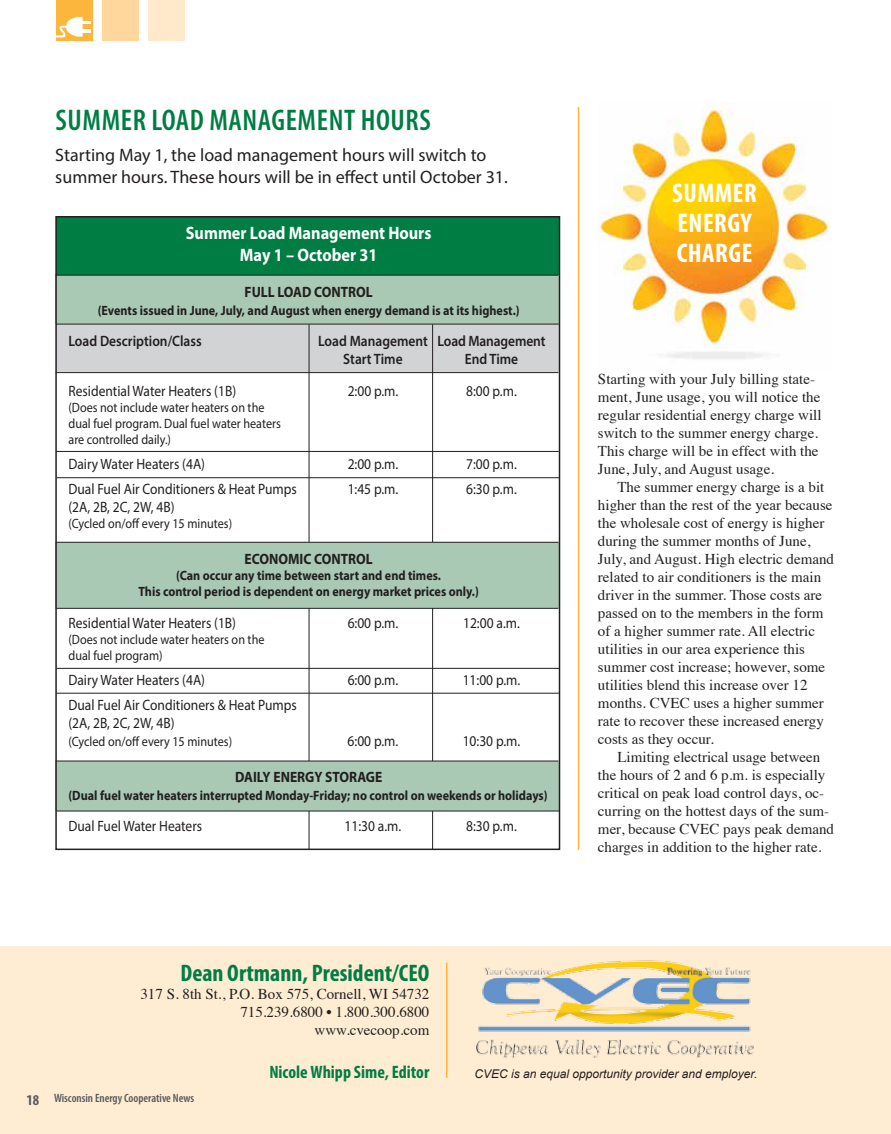
<style>
.page{position:relative;width:891px;height:1134px;background:#fff}
.page>*{position:absolute;margin:0;border:0;box-sizing:border-box;transform-origin:0 0}
.t1{font:600 condensed 30px "Myriad Pro";letter-spacing:.02em;color:#007d43}
.t2{font:700 condensed 27px/30px "Myriad Pro";letter-spacing:.02em;color:#fff}
.t3{font:700 condensed 24px "Myriad Pro";color:#007d43}
.t4{font:18px/21.6px "Myriad Pro";color:#231f20}
.t5{font:700 18px/21.6px "Myriad Pro";color:#fff;text-align:center;scale:.9 1}
.t6{font:700 condensed 18px "Myriad Pro";color:#007d43}
.t7{font:15px/18px "Times";color:#231f20}
.t8{font:15px/18px "Myriad Pro";color:#231f20;scale:.9 1}
.t9{font:600 15px/18px "Myriad Pro";color:#231f20;scale:.9 1}
.t10{font:700 15px "Myriad Pro";color:#231f20;scale:.9 1}
.t11{font:700 13.5px/16.2px "Myriad Pro";color:#231f20;text-align:center;scale:.9 1}
.t12{font:13.5px/16.2px "Myriad Pro";color:#231f20;scale:.9 1}
.t13{font:italic 12px "Arial";color:#231f20}
.t14{font:600 condensed 12px "Myriad Pro";color:#58595b}
.s1{font-weight:700;font-size:15px}
</style>
<div class="page">
<div style="left:0;top:946px;width:891px;height:188px;background:#ffedd3"></div>
<div style="left:56px;top:0;width:37px;height:40px;background:#fcb53d"></div>
<div style="left:102px;top:0;width:37px;height:40px;background:#ffd79c"></div>
<div style="left:148px;top:0;width:37px;height:40px;background:#ffe9ca"></div>
<hr style="left:446px;top:963px;width:2px;height:115px;background:#fcb53d">
<svg style="left:56px;top:17px;width:35px;height:21px"></svg>
<img style="left:476px;top:960px;width:278px;height:98px">
<div style="left:56px;top:324px;width:503px;height:48px;background:#d1d3d4"></div>
<hr style="left:309px;top:324px;width:1px;height:526px;background:#231f20">
<hr style="left:432px;top:324px;width:1px;height:526px;background:#231f20">
<div style="left:55px;top:761px;width:504px;height:50px;background:#aac9b4"></div>
<div style="left:55px;top:543px;width:504px;height:65px;background:#aac9b4"></div>
<div style="left:56px;top:275px;width:503px;height:49px;background:#aac9b4"></div>
<div style="left:56px;top:217px;width:504px;height:58px;background:#007d43"></div>
<div style="left:55px;top:216px;width:505px;height:634px;border:2px solid #231f20"></div>
<hr style="left:56px;top:451px;width:503px;height:1px;background:#231f20">
<hr style="left:56px;top:477px;width:503px;height:1px;background:#231f20">
<hr style="left:56px;top:668px;width:503px;height:1px;background:#231f20">
<hr style="left:56px;top:693px;width:503px;height:1px;background:#231f20">
<hr style="left:56px;top:542px;width:502px;height:1px;background:#231f20">
<hr style="left:56px;top:608px;width:502px;height:1px;background:#231f20">
<hr style="left:56px;top:761px;width:502px;height:1px;background:#231f20">
<hr style="left:56px;top:811px;width:503px;height:1px;background:#231f20">
<hr style="left:56px;top:372px;width:502px;height:1px;background:#231f20">
<hr style="left:56px;top:324px;width:503px;height:1px;background:#231f20">
<hr style="left:56px;top:275px;width:502px;height:1px;background:#231f20">
<hr style="left:578px;top:107px;width:1px;height:743px;background:#fcb53d">
<img style="left:598px;top:103px;width:233px;height:256px">
<h1 class="t1" style="left:56px;top:101px;width:377px">SUMMER LOAD MANAGEMENT HOURS</h1>
<p class="t4" style="left:55px;top:144px;width:454px">Starting May 1, the load management hours will switch to summer hours. These hours will be in effect until October 31.</p>
<p class="t5" style="left:186px;top:222px;width:274px">Summer Load Management Hours<br>May 1 – October 31</p>
<p class="t10" style="left:245px;top:282px;width:144px">FULL LOAD CONTROL</p>
<p class="t11" style="left:98px;top:302px;width:470px">(Events issued in June, July, and August when energy demand is at its highest.)</p>
<p class="t9" style="left:68px;top:332px;width:150px">Load Description/Class</p>
<p class="t9" style="left:343px;top:332px;width:226px;text-indent:-25px">Load Management Load Management<br>Start Time</p>
<p class="t9" style="left:465px;top:350px;width:61px">End Time</p>
<p class="t8" style="left:69px;top:381px;width:188px">Residential Water Heaters (1B)</p>
<p class="t8" style="left:348px;top:381px;width:58px">2:00 p.m.</p>
<p class="t8" style="left:466px;top:381px;width:58px">8:00 p.m.</p>
<p class="t12" style="left:68px;top:399px;width:238px">(Does not include water heaters on the dual fuel program. Dual fuel water heaters are controlled daily.)</p>
<p class="t8" style="left:68px;top:455px;width:153px">Dairy Water Heaters (4A)</p>
<p class="t8" style="left:348px;top:455px;width:58px">2:00 p.m.</p>
<p class="t8" style="left:466px;top:455px;width:58px">7:00 p.m.</p>
<p class="t8" style="left:68px;top:480px;width:255px">Dual Fuel Air Conditioners &amp; Heat Pumps</p>
<p class="t8" style="left:348px;top:480px;width:58px">1:45 p.m.</p>
<p class="t8" style="left:466px;top:480px;width:58px">6:30 p.m.</p>
<p class="t8" style="left:68px;top:498px;width:119px">(2A, 2B, 2C, 2W, 4B)</p>
<p class="t12" style="left:68px;top:515px;width:183px">(Cycled on/off every 15 minutes)</p>
<p class="t10" style="left:245px;top:549px;width:144px">ECONOMIC CONTROL</p>
<p class="t11" style="left:138px;top:567px;width:380px">(Can occur any time between start and end times.<br>This control period is dependent on energy market prices only.)</p>
<p class="t8" style="left:68px;top:614px;width:188px">Residential Water Heaters (1B)</p>
<p class="t8" style="left:348px;top:614px;width:58px">6:00 p.m.</p>
<p class="t8" style="left:463px;top:614px;width:65px">12:00 a.m.</p>
<p class="t12" style="left:68px;top:631px;width:219px">(Does not include water heaters on the dual fuel program)</p>
<p class="t8" style="left:68px;top:671px;width:153px">Dairy Water Heaters (4A)</p>
<p class="t8" style="left:348px;top:671px;width:58px">6:00 p.m.</p>
<p class="t8" style="left:463px;top:671px;width:65px">11:00 p.m.</p>
<p class="t8" style="left:68px;top:696px;width:255px">Dual Fuel Air Conditioners &amp; Heat Pumps (2A, 2B, 2C, 2W, 4B)</p>
<p class="t12" style="left:68px;top:733px;width:183px">(Cycled on/off every 15 minutes)</p>
<p class="t8" style="left:348px;top:732px;width:58px">6:00 p.m.</p>
<p class="t8" style="left:463px;top:732px;width:65px">10:30 p.m.</p>
<p class="t10" style="left:235px;top:767px;width:165px">DAILY ENERGY STORAGE</p>
<p class="t11" style="left:68px;top:787px;width:534px">(Dual fuel water heaters interrupted Monday-Friday; no control on weekends or holidays)</p>
<p class="t8" style="left:68px;top:817px;width:150px">Dual Fuel Water Heaters</p>
<p class="t8" style="left:345px;top:817px;width:65px">11:30 a.m.</p>
<p class="t8" style="left:466px;top:817px;width:58px">8:30 p.m.</p>
<h3 class="t3" style="left:181px;top:958px;width:250px">Dean Ortmann, President/CEO</h3>
<p class="t7" style="left:140px;top:983px;width:290px;text-align:right">317 S. 8th St., P.O. Box 575, Cornell, WI 54732<br>715.239.6800 • 1.800.300.6800 www.cvecoop.com</p>
<h2 class="t2" style="left:672px;top:178px;width:86px">SUMMER<br>ENERGY<br>CHARGE</h2>
<p class="t7" style="left:598px;top:369px;width:225px">Starting with your July billing state&shy;ment, June usage, you will notice the regular residential energy charge will switch to the summer energy charge.<br>This charge will be in effect with the June, July, and August usage.</p>
<p class="t7" style="left:598px;top:477px;width:238px;text-indent:20px">The summer energy charge is a bit higher than the rest of the year because the wholesale cost of energy is higher during the summer months of June, July, and August. High electric demand related to air conditioners is the main driver in the summer. Those costs are passed on to the members in the form of a higher summer rate. All electric utilities in our area experience this summer cost increase; however, some utilities blend this increase over 12 months. CVEC uses a higher summer rate to recover these increased energy costs as they occur.</p>
<p class="t7" style="left:598px;top:747px;width:238px;text-indent:20px">Limiting electrical usage between the hours of 2 and 6 p.m. is especially critical on peak load control days, oc&shy;curring on the hottest days of the sum&shy;mer, because CVEC pays peak demand charges in addition to the higher rate.</p>
<p class="t14" style="left:27px;top:1091px;width:169px"><span class="s1">18</span> Wisconsin Energy Cooperative News</p>
<p class="t6" style="left:269px;top:1061px;width:162px">Nicole Whipp Sime, Editor</p>
<p class="t13" style="left:474px;top:1066px;width:285px">CVEC is an equal opportunity provider and employer.</p>
</div>
